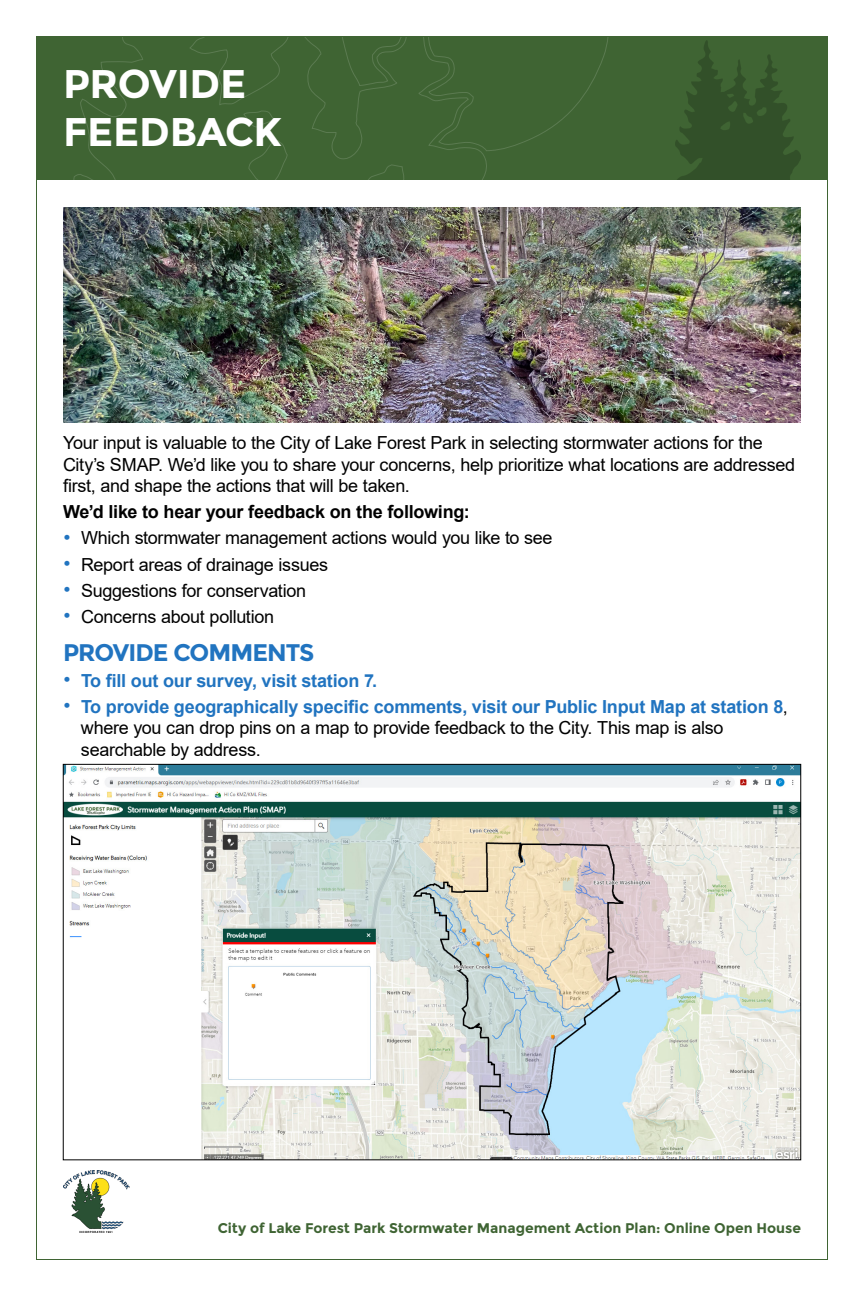
<style>
.page{position:relative;width:864px;height:1296px;background:#fff}
.page>*{position:absolute;margin:0;border:0;box-sizing:border-box;transform-origin:0 0}
.Board_Title{font:700 40px/48px "Montserrat";letter-spacing:-.01em;color:#fff}
.Section_Heading{font:700 24px "Montserrat";letter-spacing:-.04em;color:#2174c0}
.Body{font:18px/21.6px "Arial";letter-spacing:-.015em;color:#000}
.Body-2{font:700 18px "Arial";letter-spacing:-.015em;color:#000}
.t1{font:700 18px "Arial";letter-spacing:-.015em;color:#2174c0}
.t2{font:700 14px "Montserrat";color:#3f6433}
.s1{font-family:"Montserrat";font-weight:700;color:#2174c0}
.s2{font-family:"Montserrat"}
.s3{font-weight:700;color:#2174c0}
</style>
<div class="page">
<div style="left:38px;top:38px;width:788px;height:142px;background:#3f6433"></div>
<img style="left:63px;top:1170px;width:67px;height:63px">
<img style="left:675px;top:40px;width:126px;height:140px">
<img style="left:63px;top:207px;width:738px;height:216px">
<img style="left:65px;top:766px;width:734px;height:392px">
<h1 class="Board_Title" style="left:63px;top:60px;width:221px">PROVIDE<br>FEEDBACK</h1>
<p class="Body" style="left:63px;top:432px;width:734px">Your input is valuable to the City of Lake Forest Park in selecting stormwater actions for the<br>City’s SMAP. We’d like you to share your concerns, help prioritize what locations are addressed first, and shape the actions that will be taken.</p>
<p class="Body-2" style="left:63px;top:499px;width:408px">We’d like to hear your feedback on the following:</p>
<p class="Body" style="left:63px;top:527px;width:491px"><span class="s1">•</span> Which stormwater management actions would you like to see</p>
<p class="Body" style="left:63px;top:553px;width:267px"><span class="s1">•</span> Report areas of drainage issues</p>
<p class="Body" style="left:63px;top:579px;width:245px"><span class="s1">•</span> Suggestions for conservation</p>
<p class="Body" style="left:63px;top:606px;width:213px"><span class="s1">•</span> Concerns about pollution</p>
<h2 class="Section_Heading" style="left:63px;top:638px;width:253px">PROVIDE COMMENTS</h2>
<p class="t1" style="left:63px;top:668px;width:316px"><span class="s2">•</span> To fill out our survey, visit station 7.</p>
<p class="Body" style="left:81px;top:696px;width:708px;text-indent:-18px"><span class="s1">•</span> <span class="s3">To provide geographically specific comments, visit our Public Input Map at station 8</span>, where you can drop pins on a map to provide feedback to the City. This map is also searchable by address.</p>
<p class="t2" style="left:218px;top:1220px;width:585px">City of Lake Forest Park Stormwater Management Action Plan: Online Open House</p>
</div>
